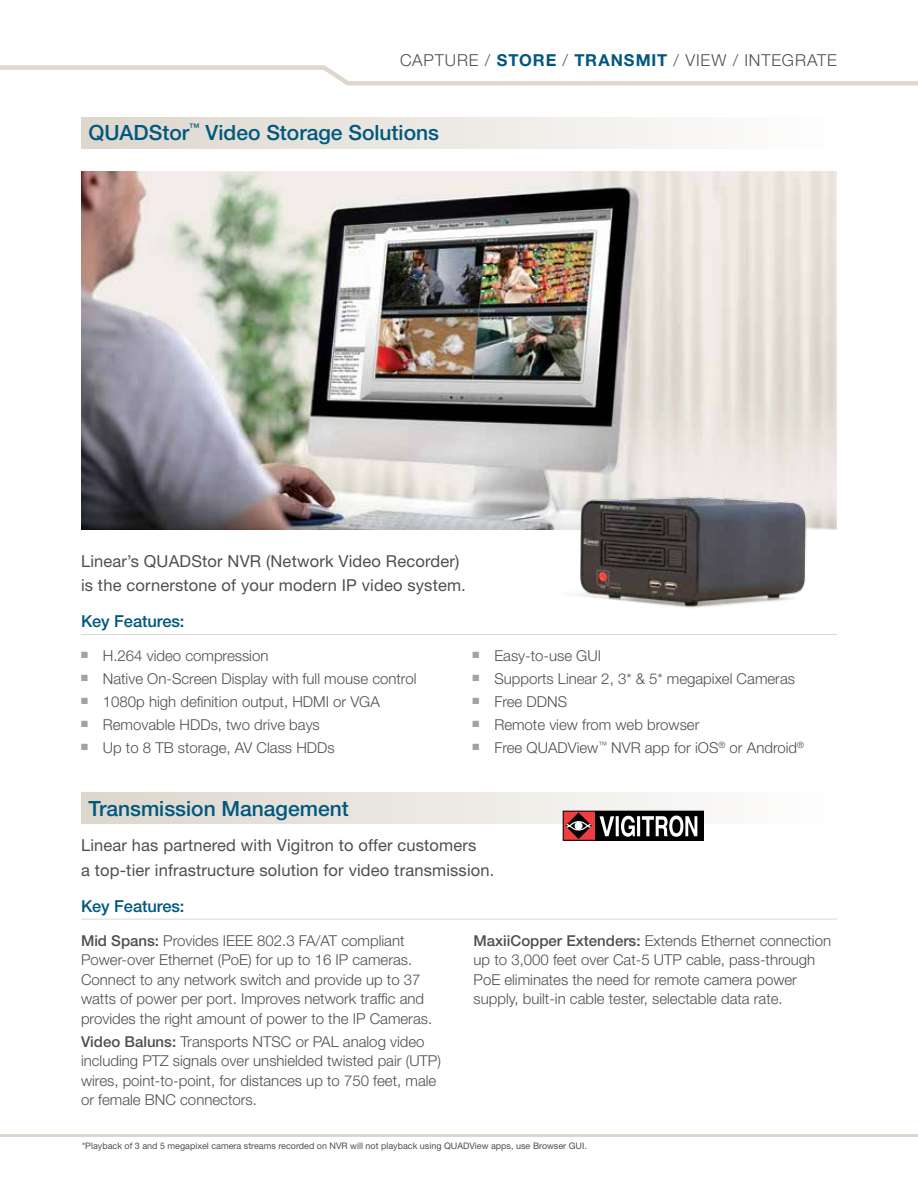
<style>
.page{position:relative;width:918px;height:1188px;background:#fff}
.page>*{position:absolute;margin:0;border:0;box-sizing:border-box;transform-origin:0 0}
.t1{font:500 21px "Helvetica Neue LT Std";color:#00587e}
.t2{font:16.5px/25.5px "Helvetica Neue LT Std";letter-spacing:.01em;color:#4f4f51}
.t3{font:300 16.5px "Helvetica Neue LT Pro";letter-spacing:.055em;color:#4f4f51}
.t4{font:500 16.5px "Helvetica Neue LT Std";letter-spacing:-.005em;color:#00587e}
.t5{font:300 15px/19.5px "Helvetica Neue LT Std";color:#4f4f51}
.t6{font:9px "Helvetica Neue LT Pro";color:#4f4f51}
.s1{font-weight:700;color:#00587e}
.s2{font-weight:500}
</style>
<div class="page">
<div style="left:81px;top:117px;width:756px;height:31px;background:linear-gradient(to right,#ddd6cc,#fefefe)"></div>
<svg style="left:0;top:65px;width:918px;height:21px"></svg>
<hr style="left:81px;top:634px;width:756px;height:1px;background:#ddd7cd">
<div style="left:81px;top:792px;width:756px;height:31px;background:linear-gradient(to right,#ddd7cd,#fafafa)"></div>
<hr style="left:81px;top:919px;width:756px;height:1px;background:#ddd7cd">
<div style="left:594px;top:811px;width:109px;height:29px;background:#000"></div>
<svg style="left:600px;top:816px;width:97px;height:21px"></svg>
<div style="left:563px;top:811px;width:31px;height:29px;background:#ef3e42"></div>
<svg style="left:565px;top:813px;width:27px;height:26px"></svg>
<div style="left:563px;top:811px;width:141px;height:30px;border:1px solid #000"></div>
<img style="left:81px;top:171px;width:756px;height:358px">
<img style="left:526px;top:462px;width:311px;height:146px">
<hr style="left:0;top:1134px;width:918px;height:3px;background:#ddd7cd">
<p class="t3" style="left:400px;top:50px;width:438px">CAPTURE / <span class="s1">STORE</span> / <span class="s1">TRANSMIT</span> / VIEW / INTEGRATE</p>
<h1 class="t1" style="left:88px;top:120px;width:32px">QUAD</h1>
<h1 class="t1" style="left:149px;top:120px;width:292px">Stor<sup>™</sup> Video Storage Solutions</h1>
<p class="t2" style="left:81px;top:549px;width:386px;line-height:24px">Linear’s QUADStor NVR (Network Video Recorder) is the cornerstone of your modern IP video system.</p>
<p class="t4" style="left:81px;top:612px;width:105px">Key Features:</p>
<p class="t5" style="left:81px;top:645px;width:189px"><sup>■</sup> H.264 video compression</p>
<p class="t5" style="left:81px;top:668px;width:337px"><sup>■</sup> Native On-Screen Display with full mouse control</p>
<p class="t5" style="left:81px;top:691px;width:300px"><sup>■</sup> 1080p high definition output, HDMI or VGA</p>
<p class="t5" style="left:81px;top:715px;width:240px"><sup>■</sup> Removable HDDs, two drive bays</p>
<p class="t5" style="left:81px;top:738px;width:255px"><sup>■</sup> Up to 8 TB storage, AV Class HDDs</p>
<p class="t5" style="left:472px;top:645px;width:130px"><sup>■</sup> Easy-to-use GUI</p>
<p class="t5" style="left:472px;top:668px;width:324px"><sup>■</sup> Supports Linear 2, 3* &amp; 5* megapixel Cameras</p>
<p class="t5" style="left:472px;top:691px;width:96px"><sup>■</sup> Free DDNS</p>
<p class="t5" style="left:472px;top:715px;width:228px"><sup>■</sup> Remote view from web browser</p>
<p class="t5" style="left:472px;top:738px;width:333px"><sup>■</sup> Free QUADView<sup>™</sup> NVR app for iOS<sup>®</sup> or Android<sup>®</sup></p>
<h1 class="t1" style="left:88px;top:796px;width:262px">Transmission Management</h1>
<p class="t2" style="left:81px;top:832px;width:415px">Linear has partnered with Vigitron to offer customers<br>a top-tier infrastructure solution for video transmission.</p>
<p class="t4" style="left:81px;top:896px;width:105px">Key Features:</p>
<p class="t5" style="left:81px;top:931px;width:353px"><span class="s2">Mid Spans:</span> Provides IEEE 802.3 FA/AT compliant Power-over Ethernet (PoE) for up to 16 IP cameras.<br>Connect to any network switch and provide up to 37 watts of power per port. Improves network traffic and provides the right amount of power to the IP Cameras.</p>
<p class="t5" style="left:81px;top:1032px;width:362px"><span class="s2">Video Baluns:</span> Transports NTSC or PAL analog video including PTZ signals over unshielded twisted pair (UTP) wires, point-to-point, for distances up to 750 feet, male or female BNC connectors.</p>
<p class="t5" style="left:474px;top:931px;width:359px"><span class="s2">MaxiiCopper Extenders:</span> Extends Ethernet connection up to 3,000 feet over Cat-5 UTP cable, pass-through PoE eliminates the need for remote camera power supply, built-in cable tester, selectable data rate.</p>
<p class="t6" style="left:82px;top:1140px;width:506px">*Playback of 3 and 5 megapixel camera streams recorded on NVR will not playback using QUADView apps, use Browser GUI.</p>
</div>
